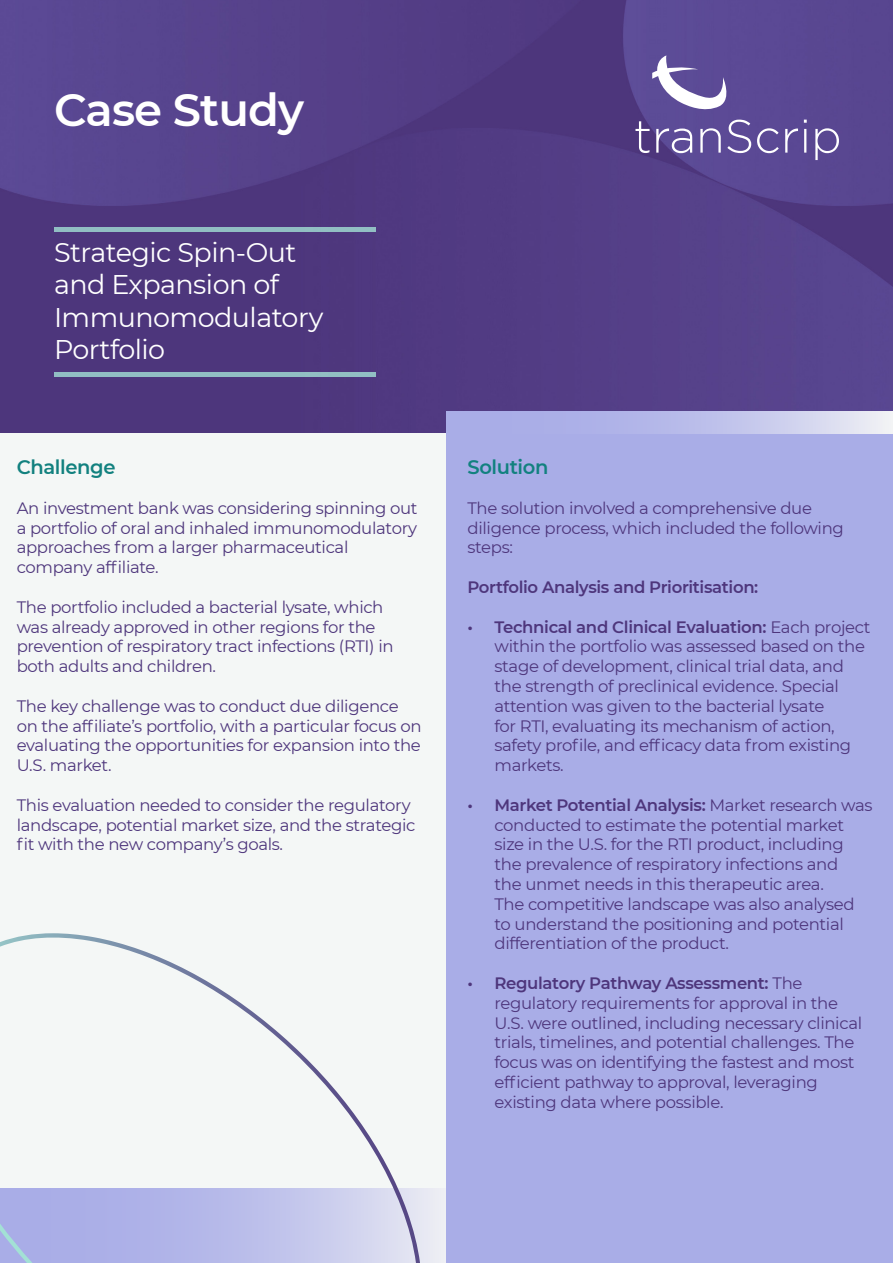
<style>
.page{position:relative;width:893px;height:1263px;background:#f4f7f6}
.page>*{position:absolute;margin:0;border:0;box-sizing:border-box;transform-origin:0 0}
.t1{font:600 45px "Montserrat";letter-spacing:-.02em;color:#fff}
.t2{font:27px/32.4px "Montserrat";letter-spacing:-.02em;color:#fff}
.t3{font:600 19.5px "Montserrat";letter-spacing:-.02em;color:#12817f}
.t4{font:16.5px/19.8px "Montserrat";letter-spacing:-.02em;color:#4e367c}
.t5{font:600 16.5px "Montserrat";letter-spacing:-.02em;color:#4e367c}
.s1{font-weight:600}
</style>
<div class="page">
<div style="left:0;top:1188px;width:457px;height:75px;background:#eaebf3"></div>
<div style="left:446px;top:0;width:447px;height:1263px;background:#a9ade7"></div>
<img style="left:0;top:0;width:893px;height:432px">
<div style="left:54px;top:372px;width:321px;height:5px;background:#91bec3"></div>
<svg style="left:652px;top:55px;width:80px;height:59px;background:#8579b1"></svg>
<svg style="left:635px;top:120px;width:204px;height:40px;background:#7060a0"></svg>
<div style="left:54px;top:227px;width:321px;height:5px;background:#91bec3"></div>
<svg style="left:446px;top:412px;width:447px;height:21px"></svg>
<svg style="left:0;top:933px;width:420px;height:330px"></svg>
<p class="t1" style="left:54px;top:78px;width:252px">Case Study</p>
<p class="t2" style="left:54px;top:235px;width:271px">Strategic Spin-Out and Expansion of<br>Immunomodulatory<br>Portfolio</p>
<p class="t3" style="left:17px;top:453px;width:100px">Challenge</p>
<p class="t4" style="left:17px;top:497px;width:402px">An investment bank was considering spinning out a portfolio of oral and inhaled immunomodulatory approaches from a larger pharmaceutical company affiliate.</p>
<p class="t4" style="left:17px;top:596px;width:378px">The portfolio included a bacterial lysate, which was already approved in other regions for the prevention of respiratory tract infections (RTI) in both adults and children.</p>
<p class="t4" style="left:17px;top:695px;width:406px">The key challenge was to conduct due diligence on the affiliate’s portfolio, with a particular focus on evaluating the opportunities for expansion into the U.S. market.</p>
<p class="t4" style="left:17px;top:794px;width:400px">This evaluation needed to consider the regulatory landscape, potential market size, and the strategic fit with the new company’s goals.</p>
<p class="t3" style="left:467px;top:453px;width:82px">Solution</p>
<p class="t4" style="left:467px;top:497px;width:378px">The solution involved a comprehensive due diligence process, which included the following steps:</p>
<p class="t5" style="left:467px;top:575px;width:292px">Portfolio Analysis and Prioritisation:</p>
<p class="t4" style="left:494px;top:616px;width:378px;text-indent:-27px"><span class="s1">• Technical and Clinical Evaluation:</span> Each project within the portfolio was assessed based on the stage of development, clinical trial data, and the strength of preclinical evidence. Special attention was given to the bacterial lysate<br>for RTI, evaluating its mechanism of action, safety profile, and efficacy data from existing markets.</p>
<p class="t4" style="left:494px;top:794px;width:380px;text-indent:-27px"><span class="s1">• Market Potential Analysis:</span> Market research was conducted to estimate the potential market size in the U.S. for the RTI product, including the prevalence of respiratory infections and<br>the unmet needs in this therapeutic area.<br>The competitive landscape was also analysed to understand the positioning and potential differentiation of the product.</p>
<p class="t4" style="left:494px;top:973px;width:369px;text-indent:-27px"><span class="s1">• Regulatory Pathway Assessment:</span> The regulatory requirements for approval in the U.S. were outlined, including necessary clinical trials, timelines, and potential challenges. The focus was on identifying the fastest and most efficient pathway to approval, leveraging existing data where possible.</p>
</div>
